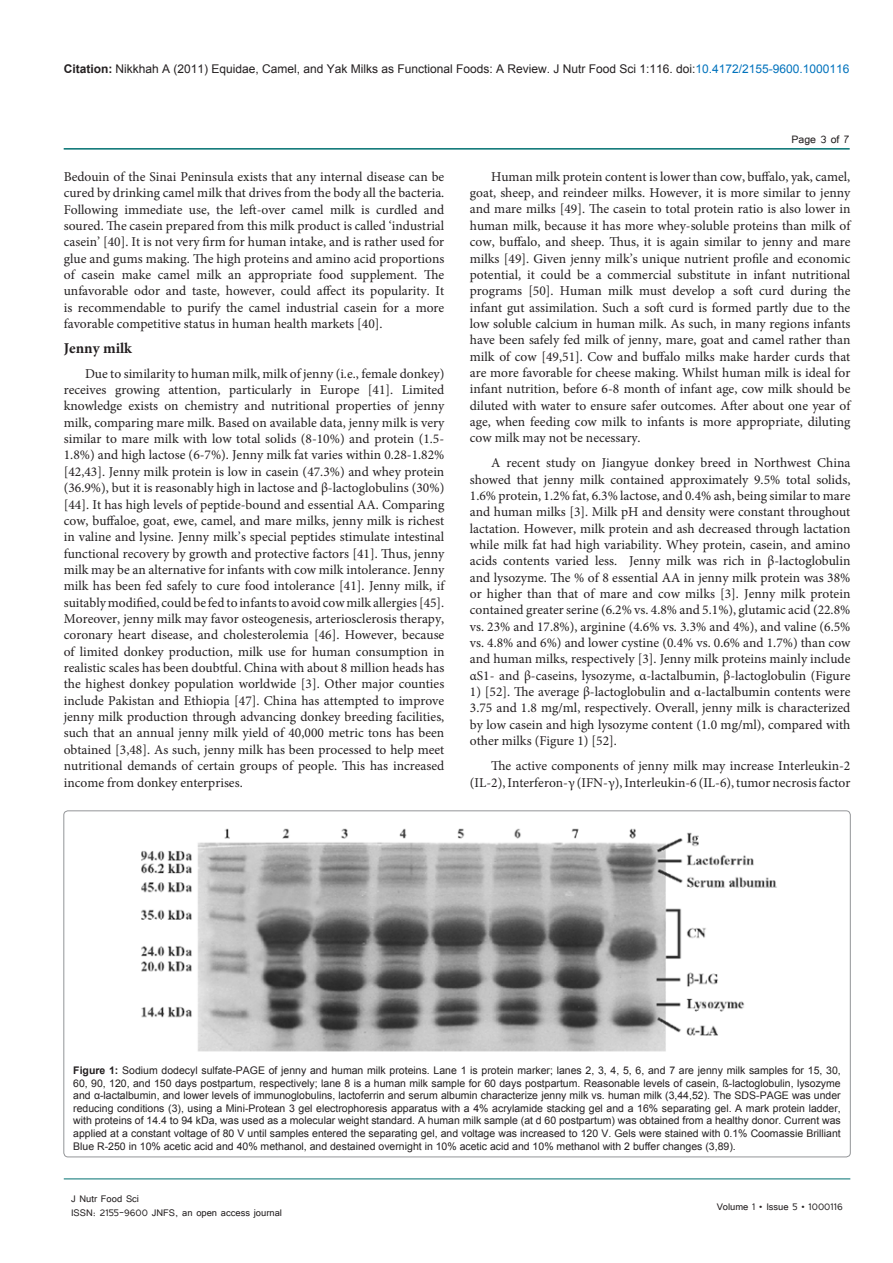
<style>
.page{position:relative;width:893px;height:1263px;background:#fff}
.page>*{position:absolute;margin:0;border:0;box-sizing:border-box;transform-origin:0 0}
.t1{font:700 15px "Minion Pro";color:#231f20}
.t2{font:13.5px/16.4px "Minion Pro";color:#231f20;text-align:justify}
.t3{font:13.5px "Tunga";color:#231f20}
.t4{font:12px "Arial";color:#231f20}
.t5{font:12px/14.4px "Tunga";color:#231f20}
.t6{font:10.5px/12.6px "Arial";color:#231f20;text-align:justify}
.s1{font-weight:700}
.s2{color:#0072bc}
</style>
<div class="page">
<hr style="left:64px;top:148px;width:786px;height:2px;background:#007070">
<hr style="left:64px;top:1179px;width:786px;height:1px;background:#007070">
<img style="left:141px;top:828px;width:636px;height:224px">
<p class="t4" style="left:64px;top:60px;width:787px"><span class="s1">Citation:</span> Nikkhah A (2011) Equidae, Camel, and Yak Milks as Functional Foods: A Review. J Nutr Food Sci 1:116. doi:<span class="s2">10.4172/2155-9600.1000116</span></p>
<p class="t2" style="left:64px;top:168px;width:382px">Bedouin of the Sinai Peninsula exists that any internal disease can be cured by drinking camel milk that drives from the body all the bacteria.<br>Following immediate use, the left-over camel milk is curdled and soured. The casein prepared from this milk product is called ‘industrial casein’ [40]. It is not very firm for human intake, and is rather used for glue and gums making. The high proteins and amino acid proportions of casein make camel milk an appropriate food supplement. The unfavorable odor and taste, however, could affect its popularity. It is recommendable to purify the camel industrial casein for a more favorable competitive status in human health markets [40].</p>
<p class="t1" style="left:64px;top:337px;width:70px">Jenny milk</p>
<p class="t2" style="left:64px;top:365px;width:382px;text-indent:21px">Due to similarity to human milk, milk of jenny (i.e., female donkey) receives growing attention, particularly in Europe [41]. Limited knowledge exists on chemistry and nutritional properties of jenny milk, comparing mare milk. Based on available data, jenny milk is very similar to mare milk with low total solids (8-10%) and protein (1.5- 1.8%) and high lactose (6-7%). Jenny milk fat varies within 0.28-1.82% [42,43]. Jenny milk protein is low in casein (47.3%) and whey protein (36.9%), but it is reasonably high in lactose and β-lactoglobulins (30%) [44]. It has high levels of peptide-bound and essential AA. Comparing cow, buffaloe, goat, ewe, camel, and mare milks, jenny milk is richest in valine and lysine. Jenny milk’s special peptides stimulate intestinal functional recovery by growth and protective factors [41]. Thus, jenny milk may be an alternative for infants with cow milk intolerance. Jenny milk has been fed safely to cure food intolerance [41]. Jenny milk, if suitably modified, could be fed to infants to avoid cow milk allergies [45].<br>Moreover, jenny milk may favor osteogenesis, arteriosclerosis therapy, coronary heart disease, and cholesterolemia [46]. However, because of limited donkey production, milk use for human consumption in realistic scales has been doubtful. China with about 8 million heads has the highest donkey population worldwide [3]. Other major counties include Pakistan and Ethiopia [47]. China has attempted to improve jenny milk production through advancing donkey breeding facilities, such that an annual jenny milk yield of 40,000 metric tons has been obtained [3,48]. As such, jenny milk has been processed to help meet nutritional demands of certain groups of people. This has increased income from donkey enterprises.</p>
<p class="t3" style="left:792px;top:131px;width:59px">Page 3 of 7</p>
<p class="t2" style="left:470px;top:168px;width:382px;text-indent:21px">Human milk protein content is lower than cow, buffalo, yak, camel, goat, sheep, and reindeer milks. However, it is more similar to jenny and mare milks [49]. The casein to total protein ratio is also lower in human milk, because it has more whey-soluble proteins than milk of cow, buffalo, and sheep. Thus, it is again similar to jenny and mare milks [49]. Given jenny milk’s unique nutrient profile and economic potential, it could be a commercial substitute in infant nutritional programs [50]. Human milk must develop a soft curd during the infant gut assimilation. Such a soft curd is formed partly due to the low soluble calcium in human milk. As such, in many regions infants have been safely fed milk of jenny, mare, goat and camel rather than milk of cow [49,51]. Cow and buffalo milks make harder curds that are more favorable for cheese making. Whilst human milk is ideal for infant nutrition, before 6-8 month of infant age, cow milk should be diluted with water to ensure safer outcomes. After about one year of age, when feeding cow milk to infants is more appropriate, diluting cow milk may not be necessary.</p>
<p class="t2" style="left:470px;top:455px;width:382px;text-indent:21px">A recent study on Jiangyue donkey breed in Northwest China showed that jenny milk contained approximately 9.5% total solids, 1.6% protein, 1.2% fat, 6.3% lactose, and 0.4% ash, being similar to mare and human milks [3]. Milk pH and density were constant throughout lactation. However, milk protein and ash decreased through lactation while milk fat had high variability. Whey protein, casein, and amino acids contents varied less. Jenny milk was rich in β-lactoglobulin and lysozyme. The % of 8 essential AA in jenny milk protein was 38% or higher than that of mare and cow milks [3]. Jenny milk protein contained greater serine (6.2% vs. 4.8% and 5.1%), glutamic acid (22.8% vs. 23% and 17.8%), arginine (4.6% vs. 3.3% and 4%), and valine (6.5% vs. 4.8% and 6%) and lower cystine (0.4% vs. 0.6% and 1.7%) than cow and human milks, respectively [3]. Jenny milk proteins mainly include αS1- and β-caseins, lysozyme, α-lactalbumin, β-lactoglobulin (Figure</p>
<p class="t2" style="left:470px;top:684px;width:382px">1) [52]. The average β-lactoglobulin and α-lactalbumin contents were 3.75 and 1.8 mg/ml, respectively. Overall, jenny milk is characterized by low casein and high lysozyme content (1.0 mg/ml), compared with other milks (Figure 1) [52].</p>
<p class="t2" style="left:470px;top:757px;width:382px;text-align:right">The active components of jenny milk may increase Interleukin-2 (IL-2), Interferon-γ (IFN-γ), Interleukin-6 (IL-6), tumor necrosis factor</p>
<p class="t6" style="left:73px;top:1064px;width:769px"><span class="s1">Figure 1:</span> Sodium dodecyl sulfate-PAGE of jenny and human milk proteins. Lane 1 is protein marker; lanes 2, 3, 4, 5, 6, and 7 are jenny milk samples for 15, 30, 60, 90, 120, and 150 days postpartum, respectively; lane 8 is a human milk sample for 60 days postpartum. Reasonable levels of casein, ß-lactoglobulin, lysozyme and α-lactalbumin, and lower levels of immunoglobulins, lactoferrin and serum albumin characterize jenny milk vs. human milk (3,44,52). The SDS-PAGE was under reducing conditions (3), using a Mini-Protean 3 gel electrophoresis apparatus with a 4% acrylamide stacking gel and a 16% separating gel. A mark protein ladder, with proteins of 14.4 to 94 kDa, was used as a molecular weight standard. A human milk sample (at d 60 postpartum) was obtained from a healthy donor. Current was applied at a constant voltage of 80 V until samples entered the separating gel, and voltage was increased to 120 V. Gels were stained with 0.1% Coomassie Brilliant Blue R-250 in 10% acetic acid and 40% methanol, and destained overnight in 10% acetic acid and 10% methanol with 2 buffer changes (3,89).</p>
<p class="t5" style="left:71px;top:1190px;width:213px">J Nutr Food Sci<br>ISSN: 2155-9600 JNFS, an open access journal</p>
<p class="t5" style="left:717px;top:1199px;width:128px">Volume 1 • Issue 5 • 1000116</p>
</div>
